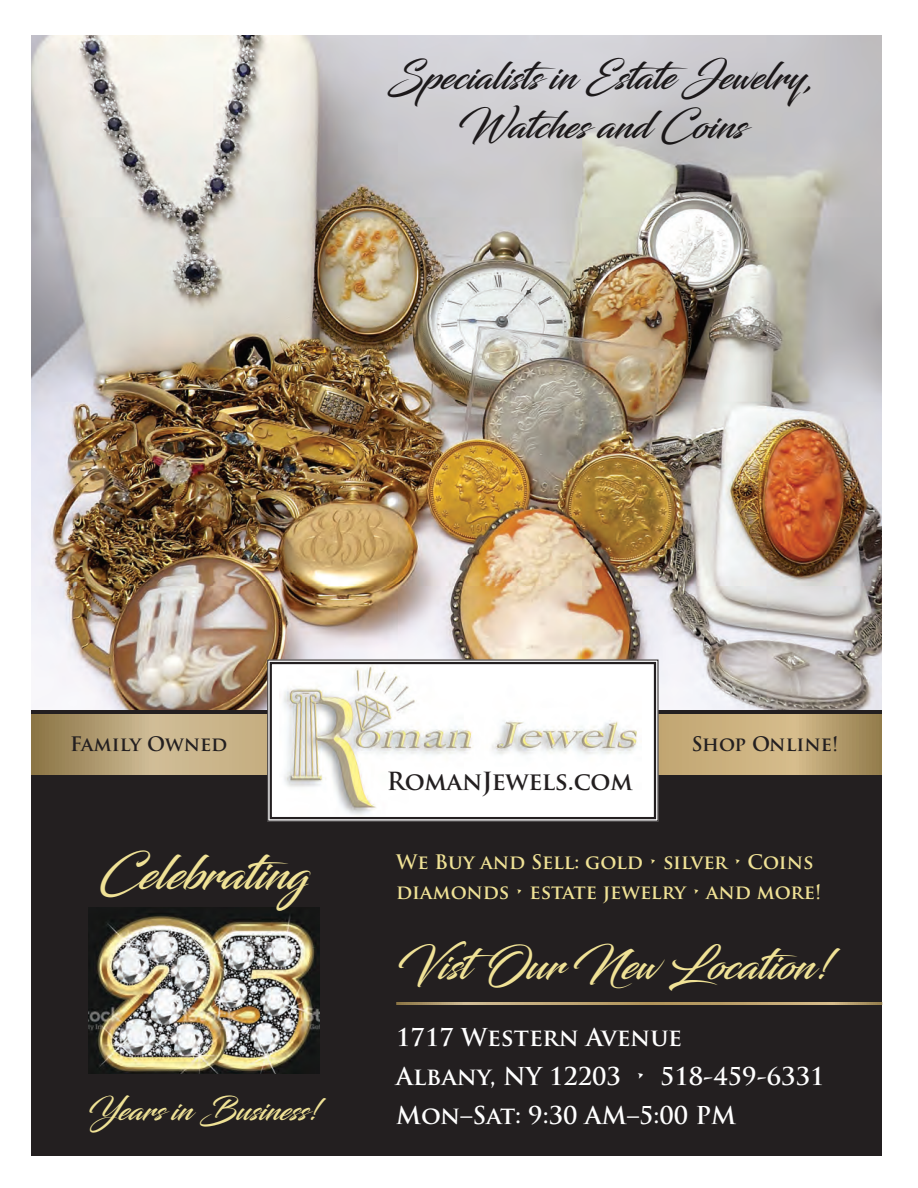
<style>
.page{position:relative;width:918px;height:1188px;background:#fff}
.page>*{position:absolute;margin:0;border:0;box-sizing:border-box;transform-origin:0 0}
.t1{font:47.1px "Blacksword";color:#f0e296}
.t2{font:42px "Blacksword";color:#f0e296}
.t3{font:37.5px/49.5px "Blacksword";color:#231f20;text-align:center}
.t4{font:30px "Blacksword";color:#f0e296}
.t5{font:700 24.3px "Trajan Pro";letter-spacing:-.01em;color:#231f20}
.t6{font:700 24px/39px "Trajan Pro";color:#fff}
.t7{font:700 19.5px/30px "Trajan Pro";color:#f0e296}
.t8{font:700 19.5px "Trajan Pro";color:#231f20}
</style>
<div class="page">
<img style="left:32px;top:35px;width:850px;height:675px">
<div style="left:32px;top:710px;width:850px;height:446px;background:#231f20"></div>
<svg style="left:32px;top:714px;width:850px;height:61px;background:#bea679"></svg>
<svg style="left:267px;top:659px;width:392px;height:163px"></svg>
<div style="left:270px;top:662px;width:386px;height:157px;border:2px solid #231f20"></div>
<img style="left:88px;top:908px;width:232px;height:166px">
<hr style="left:396px;top:1002px;width:486px;height:3px;background:#fff">
<h3 class="t3" style="left:388px;top:51px;width:430px">Specialists in Estate Jewelry,<br>Watches and Coins</h3>
<p class="t8" style="left:70px;top:732px;width:159px">Family Owned</p>
<p class="t8" style="left:691px;top:732px;width:148px">Shop Online!</p>
<p class="t1" style="left:99px;top:845px;width:211px">Celebrating</p>
<p class="t4" style="left:87px;top:1092px;width:235px">Years in Business!</p>
<p class="t5" style="left:387px;top:766px;width:248px">RomanJewels.com</p>
<p class="t7" style="left:396px;top:847px;width:427px">We Buy and Sell: gold • silver • Coins diamonds • estate jewelry • and more!</p>
<p class="t2" style="left:396px;top:940px;width:438px">VistOur New Location!</p>
<p class="t6" style="left:396px;top:1019px;width:430px">1717 Western Avenue<br>Albany, NY 12203 • 518-459-6331<br>Mon–Sat: 9:30 AM–5:00 PM</p>
</div>
